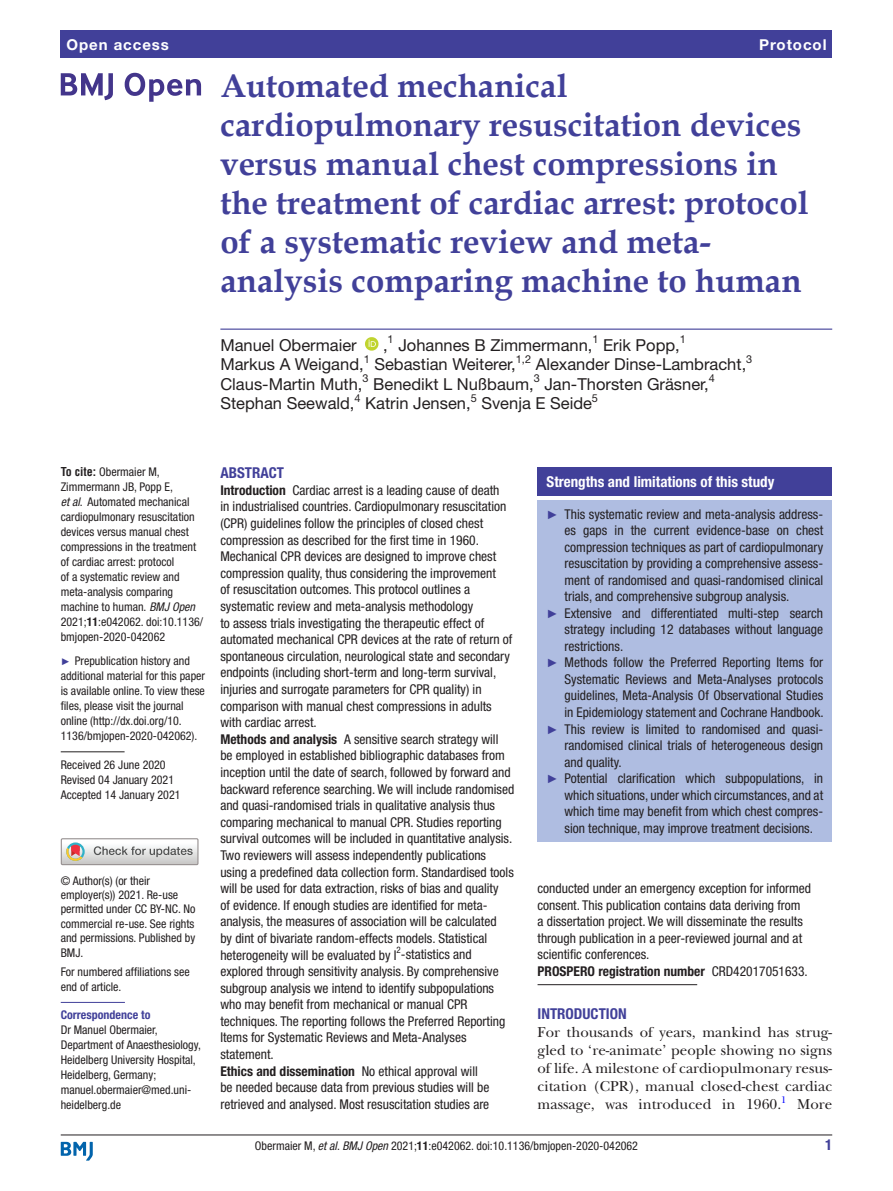
<style>
.page{position:relative;width:893px;height:1191px;background:#fff}
.page>*{position:absolute;margin:0;border:0;box-sizing:border-box;transform-origin:0 0}
.t1{font:700 33px/39px "Book Antiqua";color:#414099}
.t2{font:16.5px "Helvetica Neue LT Std";color:#231f20}
.t3{font:15px/18px "New Baskerville";color:#231f20;text-align:justify}
.t4{font:700 condensed 15px "Helvetica Neue LT Std";color:#fff}
.t5{font:700 condensed 15px "Helvetica Neue LT Std";color:#414099}
.t6{font:700 15px "Helvetica Neue LT Std";letter-spacing:.065em;color:#fff}
.t7{font:condensed 13.5px/16.6px "Helvetica Neue LT Std";color:#231f20}
.t8{font:condensed 12px/15px "Helvetica Neue LT Std";color:#231f20}
.t9{font:700 condensed 12px "Helvetica Neue LT Std";color:#414099}
.t10{font:10.95px "Helvetica Neue LT Std";color:#231f20}
.t11{font:9.9px "New Baskerville";color:#00f}
.t12{font:condensed 9px "Helvetica Neue LT Std";color:#231f20}
.s1{font-family:"Helvetica LT Std";font-weight:700}
.s2{font-style:italic}
.s3{font-weight:700}
.s4{font-family:"Arial";font-stretch:normal;font-size:9.75px;color:#414099}
.s5{font-family:"Arial";font-stretch:normal;font-size:12px;color:#414099}
</style>
<div class="page">
<hr style="left:61px;top:1134px;width:771px;height:1px;background:#231f20">
<svg style="left:61px;top:1141px;width:32px;height:19px"></svg>
<div style="left:61px;top:31px;width:771px;height:27px;background:#414099"></div>
<hr style="left:220px;top:328px;width:612px;height:2px;background:#414099">
<svg style="left:365px;top:337px;width:13px;height:14px"></svg>
<hr style="left:61px;top:751px;width:64px;height:1px;background:#231f20">
<hr style="left:61px;top:1002px;width:64px;height:1px;background:#414099">
<svg style="left:61px;top:73px;width:52px;height:27px"></svg>
<svg style="left:125px;top:73px;width:76px;height:29px"></svg>
<div style="left:61px;top:838px;width:138px;height:27px;border:1px solid #969090"></div>
<svg style="left:61px;top:838px;width:137px;height:26px"></svg>
<hr style="left:538px;top:984px;width:159px;height:1px;background:#231f20">
<div style="left:538px;top:467px;width:294px;height:29px;background:#414099"></div>
<div style="left:538px;top:500px;width:294px;height:341px;background:#afbde1"></div>
<p class="t6" style="left:66px;top:35px;width:104px">Open access</p>
<p class="t6" style="left:759px;top:35px;width:69px">Protocol</p>
<h1 class="t1" style="left:220px;top:66px;width:590px">Automated mechanical cardiopulmonary resuscitation devices versus manual chest compressions in the treatment of cardiac arrest: protocol of a systematic review and meta&shy;analysis comparing machine to human</h1>
<p class="t2" style="left:220px;top:335px;width:138px">Manuel Obermaier</p>
<p class="t2" style="left:383px;top:335px;width:6px">,</p>
<p class="t10" style="left:388px;top:333px;width:8px">1</p>
<p class="t2" style="left:398px;top:335px;width:196px">Johannes B Zimmermann,</p>
<p class="t10" style="left:592px;top:333px;width:8px">1</p>
<p class="t2" style="left:603px;top:335px;width:78px">Erik Popp,</p>
<p class="t10" style="left:680px;top:333px;width:8px">1</p>
<p class="t2" style="left:220px;top:354px;width:145px">Markus A Weigand,</p>
<p class="t10" style="left:364px;top:352px;width:8px">1</p>
<p class="t2" style="left:374px;top:354px;width:143px">Sebastian Weiterer,</p>
<p class="t10" style="left:516px;top:352px;width:17px">1,2</p>
<p class="t2" style="left:536px;top:354px;width:212px">Alexander Dinse-Lambracht,</p>
<p class="t10" style="left:746px;top:352px;width:8px">3</p>
<p class="t2" style="left:220px;top:374px;width:144px">Claus-Martin Muth,</p>
<p class="t10" style="left:363px;top:372px;width:8px">3</p>
<p class="t2" style="left:373px;top:374px;width:162px">Benedikt L Nußbaum,</p>
<p class="t10" style="left:534px;top:372px;width:8px">3</p>
<p class="t2" style="left:544px;top:374px;width:166px">Jan-Thorsten Gräsner,</p>
<p class="t10" style="left:709px;top:372px;width:8px">4</p>
<p class="t2" style="left:220px;top:393px;width:136px">Stephan Seewald,</p>
<p class="t10" style="left:355px;top:391px;width:8px">4</p>
<p class="t2" style="left:365px;top:393px;width:107px">Katrin Jensen,</p>
<p class="t10" style="left:471px;top:391px;width:8px">5</p>
<p class="t2" style="left:481px;top:393px;width:112px">Svenja E Seide</p>
<p class="t10" style="left:592px;top:391px;width:8px">5</p>
<p class="t8" style="left:61px;top:464px;width:144px"><span class="s1">To cite:</span> Obermaier M,<br>Zimmermann JB, Popp E,<br><span class="s2">et al</span>. Automated mechanical cardiopulmonary resuscitation devices versus manual chest compressions in the treatment of cardiac arrest: protocol<br>of a systematic review and meta-analysis comparing machine to human. <span class="s2">BMJ Open<br></span>2021;<span class="s3">11</span>:e042062. doi:10.1136/ bmjopen-2020-042062</p>
<p class="t8" style="left:61px;top:653px;width:146px"><span class="s4">►</span> Prepublication history and additional material for this paper is available online. To view these files, please visit the journal online (http://dx.doi.org/10.<br>1136/bmjopen-2020-042062).</p>
<p class="t8" style="left:61px;top:757px;width:121px">Received 26 June 2020<br>Revised 04 January 2021<br>Accepted 14 January 2021</p>
<p class="t8" style="left:61px;top:873px;width:136px;line-height:14.4px">© Author(s) (or their employer(s)) 2021. Re-use permitted under CC BY-NC. No commercial re-use. See rights and permissions. Published by<br>BMJ.</p>
<p class="t8" style="left:61px;top:964px;width:130px">For numbered affiliations see end of article.</p>
<p class="t9" style="left:61px;top:1007px;width:91px">Correspondence to</p>
<p class="t8" style="left:61px;top:1022px;width:142px">Dr Manuel Obermaier,<br>Department of Anaesthesiology,<br>Heidelberg University Hospital,<br>Heidelberg, Germany; manuel.obermaier@med.uni&shy;heidelberg.de</p>
<p class="t5" style="left:220px;top:464px;width:65px">ABSTRACT</p>
<p class="t7" style="left:220px;top:481px;width:295px"><span class="s3">Introduction</span> Cardiac arrest is a leading cause of death<br>in industrialised countries. Cardiopulmonary resuscitation (CPR) guidelines follow the principles of closed chest compression as described for the first time in 1960.<br>Mechanical CPR devices are designed to improve chest compression quality, thus considering the improvement<br>of resuscitation outcomes. This protocol outlines a systematic review and meta-analysis methodology<br>to assess trials investigating the therapeutic effect of automated mechanical CPR devices at the rate of return of spontaneous circulation, neurological state and secondary endpoints (including short-term and long-term survival, injuries and surrogate parameters for CPR quality) in comparison with manual chest compressions in adults with cardiac arrest.<br><span class="s3">Methods and analysis</span> A sensitive search strategy will<br>be employed in established bibliographic databases from inception until the date of search, followed by forward and backward reference searching. We will include randomised and quasi-randomised trials in qualitative analysis thus comparing mechanical to manual CPR. Studies reporting survival outcomes will be included in quantitative analysis.<br>Two reviewers will assess independently publications using a predefined data collection form. Standardised tools will be used for data extraction, risks of bias and quality<br>of evidence. If enough studies are identified for meta&shy;analysis, the measures of association will be calculated<br>by dint of bivariate random-effects models. Statistical heterogeneity will be evaluated by I -statistics and</p>
<p class="t12" style="left:397px;top:945px;width:6px">2</p>
<p class="t7" style="left:220px;top:963px;width:286px">explored through sensitivity analysis. By comprehensive subgroup analysis we intend to identify subpopulations who may benefit from mechanical or manual CPR techniques. The reporting follows the Preferred Reporting Items for Systematic Reviews and Meta-Analyses statement.<br><span class="s3">Ethics and dissemination</span> No ethical approval will<br>be needed because data from previous studies will be retrieved and analysed. Most resuscitation studies are</p>
<p class="t4" style="left:547px;top:473px;width:229px">Strengths and limitations of this study</p>
<p class="t7" style="left:547px;top:506px;width:278px"><span class="s5">►</span> This systematic review and meta-analysis address-</p>
<p class="t7" style="left:565px;top:522px;width:260px">es gaps in the current evidence-base on chest</p>
<p class="t7" style="left:565px;top:539px;width:260px">compression techniques as part of cardiopulmonary</p>
<p class="t7" style="left:565px;top:555px;width:260px">resuscitation by providing a comprehensive assess-</p>
<p class="t7" style="left:565px;top:572px;width:260px">ment of randomised and quasi-randomised clinical</p>
<p class="t7" style="left:565px;top:588px;width:226px">trials, and comprehensive subgroup analysis.</p>
<p class="t7" style="left:547px;top:605px;width:278px"><span class="s5">►</span> Extensive and differentiated multi-step search</p>
<p class="t7" style="left:565px;top:621px;width:260px">strategy including 12 databases without language</p>
<p class="t7" style="left:565px;top:638px;width:60px">restrictions.</p>
<p class="t7" style="left:547px;top:654px;width:278px"><span class="s5">►</span> Methods follow the Preferred Reporting Items for</p>
<p class="t7" style="left:565px;top:671px;width:260px">Systematic Reviews and Meta-Analyses protocols</p>
<p class="t7" style="left:565px;top:687px;width:260px">guidelines, Meta-Analysis Of Observational Studies</p>
<p class="t7" style="left:565px;top:704px;width:261px">in Epidemiology statement and Cochrane Handbook.</p>
<p class="t7" style="left:547px;top:720px;width:278px"><span class="s5">►</span> This review is limited to randomised and quasi-</p>
<p class="t7" style="left:565px;top:737px;width:260px">randomised clinical trials of heterogeneous design</p>
<p class="t7" style="left:565px;top:753px;width:59px">and quality.</p>
<p class="t7" style="left:547px;top:770px;width:278px"><span class="s5">►</span> Potential clarification which subpopulations, in</p>
<p class="t7" style="left:565px;top:786px;width:260px">which situations, under which circumstances, and at</p>
<p class="t7" style="left:565px;top:803px;width:260px">which time may benefit from which chest compres-</p>
<p class="t7" style="left:565px;top:819px;width:250px">sion technique, may improve treatment decisions.</p>
<p class="t7" style="left:538px;top:880px;width:275px">conducted under an emergency exception for informed consent. This publication contains data deriving from<br>a dissertation project. We will disseminate the results through publication in a peer-reviewed journal and at scientific conferences.<br><span class="s3">PROSPERO registration number</span> CRD42017051633.</p>
<p class="t5" style="left:538px;top:1005px;width:91px">INTRODUCTION</p>
<p class="t3" style="left:538px;top:1023px;width:296px">For thousands of years, mankind has strug&shy;gled to ‘re-animate’ people showing no signs of life. A milestone of cardiopulmonary resus&shy;citation (CPR), manual closed-chest cardiac massage, was introduced in 1960.</p>
<p class="t11" style="left:781px;top:1093px;width:7px">1</p>
<p class="t3" style="left:797px;top:1095px;width:37px">More</p>
<p class="t8" style="left:255px;top:1137px;width:385px">Obermaier M, <span class="s2">et al</span>. <span class="s2">BMJ Open</span> 2021;<span class="s3">11</span>:e042062. doi:10.1136/bmjopen-2020-042062</p>
<p class="t5" style="left:825px;top:1135px;width:9px">1</p>
</div>
